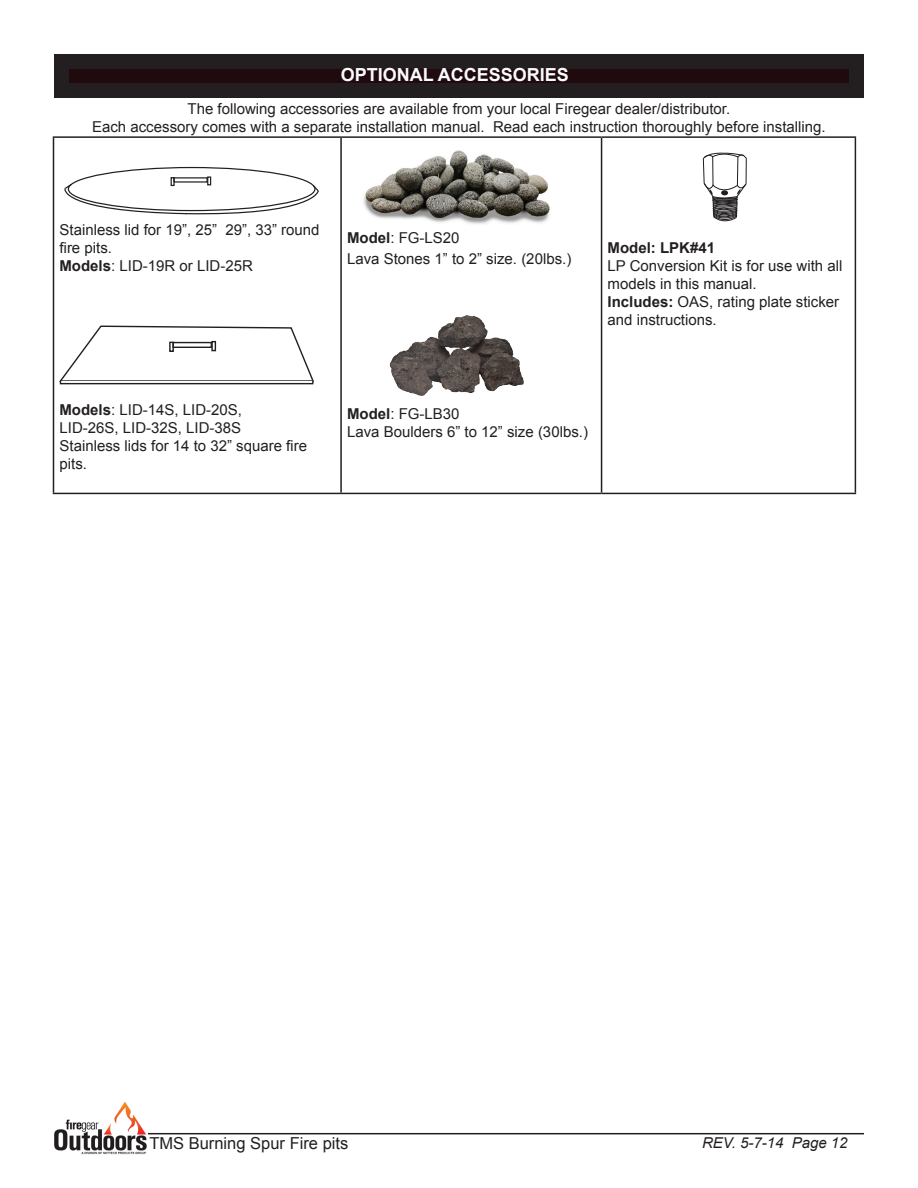
<style>
.page{position:relative;width:918px;height:1188px;background:#fff}
.page>*{position:absolute;margin:0;border:0;box-sizing:border-box;transform-origin:0 0}
.t1{font:700 18px "Arial";color:#f8fbfd}
.t2{font:16.5px "Arial";color:#231f20}
.t3{font:15px/18px "Arial";color:#231f20}
.t4{font:italic 15px "Arial";color:#231f20}
.t5{font:700 15px "Arial";color:#231f20}
.s1{font-weight:700}
</style>
<div class="page">
<hr style="left:148px;top:1133px;width:716px;height:1px;background:#231f20">
<img style="left:54px;top:1101px;width:93px;height:54px">
<div style="left:62px;top:62px;width:794px;height:28px;background:#210a0d"></div>
<div style="left:54px;top:54px;width:810px;height:44px;border:15px solid #231f20"></div>
<hr style="left:53px;top:136px;width:288px;height:2px;background:#231f20">
<hr style="left:53px;top:138px;width:1px;height:355px;background:#231f20">
<hr style="left:341px;top:136px;width:261px;height:2px;background:#231f20">
<hr style="left:340px;top:138px;width:2px;height:355px;background:#231f20">
<hr style="left:602px;top:136px;width:254px;height:2px;background:#231f20">
<hr style="left:601px;top:138px;width:1px;height:355px;background:#231f20">
<hr style="left:855px;top:138px;width:1px;height:355px;background:#231f20">
<hr style="left:53px;top:493px;width:288px;height:1px;background:#231f20">
<hr style="left:341px;top:493px;width:261px;height:1px;background:#231f20">
<hr style="left:602px;top:493px;width:254px;height:1px;background:#231f20">
<img style="left:363px;top:150px;width:187px;height:74px">
<img style="left:389px;top:315px;width:135px;height:81px">
<svg style="left:64px;top:176px;width:255px;height:39px"></svg>
<svg style="left:59px;top:325px;width:255px;height:57px"></svg>
<div style="left:60px;top:380px;width:254px;height:4px;border:1px solid #231f20"></div>
<div style="left:172px;top:342px;width:40px;height:6px;border:1px solid #231f20"></div>
<div style="left:169px;top:342px;width:5px;height:10px;border:1px solid #231f20"></div>
<div style="left:211px;top:341px;width:5px;height:10px;border:1px solid #231f20"></div>
<svg style="left:703px;top:152px;width:44px;height:70px"></svg>
<p class="t1" style="left:341px;top:62px;width:230px">OPTIONAL ACCESSORIES</p>
<p class="t3" style="left:92px;top:100px;width:735px;text-align:center">The following accessories are available from your local Firegear dealer/distributor.<br>Each accessory comes with a separate installation manual. Read each instruction thoroughly before installing.</p>
<p class="t3" style="left:60px;top:221px;width:262px">Stainless lid for 19”, 25” 29”, 33” round fire pits.<br><span class="s1">Models</span>: LID-19R or LID-25R</p>
<p class="t3" style="left:347px;top:227px;width:226px;line-height:21.6px"><span class="s1">Model</span>: FG-LS20<br>Lava Stones 1” to 2” size. (20lbs.)</p>
<p class="t5" style="left:608px;top:238px;width:109px">Model: LPK#41</p>
<p class="t3" style="left:608px;top:257px;width:236px">LP Conversion Kit is for use with all models in this manual.<br><span class="s1">Includes:</span> OAS, rating plate sticker and instructions.</p>
<p class="t3" style="left:60px;top:401px;width:249px"><span class="s1">Models</span>: LID-14S, LID-20S,<br>LID-26S, LID-32S, LID-38S<br>Stainless lids for 14 to 32” square fire pits.</p>
<p class="t3" style="left:347px;top:405px;width:242px"><span class="s1">Model</span>: FG-LB30<br>Lava Boulders 6” to 12” size (30lbs.)</p>
<p class="t2" style="left:149px;top:1132px;width:200px">TMS Burning Spur Fire pits</p>
<p class="t4" style="left:702px;top:1133px;width:147px">REV. 5-7-14 Page 12</p>
</div>
